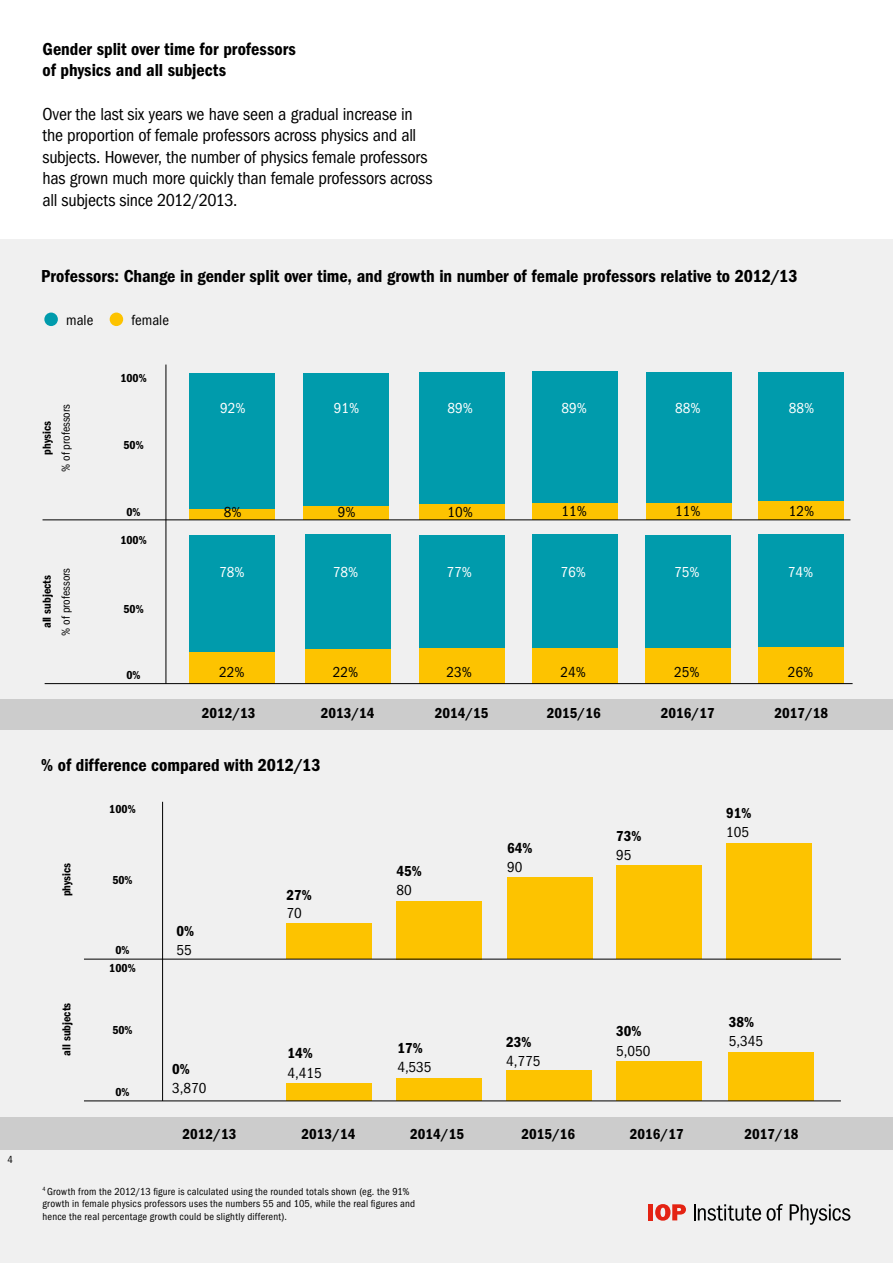
<style>
.page{position:relative;width:893px;height:1263px;background:#fff}
.page>*{position:absolute;margin:0;border:0;box-sizing:border-box;transform-origin:0 0}
.t1{font:condensed 18px/21.6px "ITC Franklin Gothic Std";letter-spacing:-.01em;color:#000}
.t2{font:18px/21.6px "ITC Franklin Gothic Std Dm Cd";color:#000}
.t3{font:15px "ITC Franklin Gothic Std Dm Cd";color:#000}
.t4{font:condensed 15px "ITC Franklin Gothic Std";color:#000}
.t5{font:condensed 15px "ITC Franklin Gothic Std";color:#fff}
.t6{font:12px "ITC Franklin Gothic Std Dm Cd";color:#000}
.t7{font:condensed 12px "ITC Franklin Gothic Std";color:#000}
.t8{font:condensed 10.5px/12.6px "ITC Franklin Gothic Std";letter-spacing:.02em;color:#000}
</style>
<div class="page">
<div style="left:0;top:239px;width:893px;height:1024px;background:#f0f0f0"></div>
<div style="left:0;top:699px;width:893px;height:30px;background:#ccc"></div>
<div style="left:44px;top:313px;width:14px;height:13px;background:#009bac;border-radius:50%"></div>
<hr style="left:166px;top:365px;width:1px;height:319px;background:#000">
<div style="left:189px;top:373px;width:86px;height:136px;background:#009bac"></div>
<div style="left:189px;top:509px;width:85px;height:11px;background:#fdc300"></div>
<div style="left:303px;top:373px;width:86px;height:134px;background:#009bac"></div>
<div style="left:303px;top:507px;width:86px;height:13px;background:#fdc300"></div>
<div style="left:419px;top:372px;width:85px;height:132px;background:#009bac"></div>
<div style="left:419px;top:504px;width:85px;height:16px;background:#fdc300"></div>
<div style="left:532px;top:372px;width:85px;height:131px;background:#009bac"></div>
<div style="left:532px;top:503px;width:85px;height:17px;background:#fdc300"></div>
<div style="left:646px;top:373px;width:85px;height:131px;background:#009bac"></div>
<div style="left:646px;top:504px;width:85px;height:16px;background:#fdc300"></div>
<div style="left:758px;top:372px;width:86px;height:129px;background:#009bac"></div>
<div style="left:758px;top:501px;width:86px;height:19px;background:#fdc300"></div>
<div style="left:189px;top:535px;width:86px;height:117px;background:#009bac"></div>
<div style="left:189px;top:652px;width:85px;height:32px;background:#fdc300"></div>
<div style="left:305px;top:535px;width:85px;height:115px;background:#009bac"></div>
<div style="left:305px;top:650px;width:85px;height:34px;background:#fdc300"></div>
<div style="left:419px;top:535px;width:85px;height:113px;background:#009bac"></div>
<div style="left:419px;top:648px;width:85px;height:36px;background:#fdc300"></div>
<div style="left:532px;top:535px;width:85px;height:114px;background:#009bac"></div>
<div style="left:532px;top:648px;width:85px;height:36px;background:#fdc300"></div>
<div style="left:645px;top:535px;width:85px;height:113px;background:#009bac"></div>
<div style="left:645px;top:648px;width:85px;height:36px;background:#fdc300"></div>
<div style="left:759px;top:535px;width:85px;height:112px;background:#009bac"></div>
<div style="left:759px;top:647px;width:85px;height:37px;background:#fdc300"></div>
<hr style="left:162px;top:802px;width:1px;height:299px;background:#000">
<div style="left:286px;top:923px;width:86px;height:36px;background:#fdc300"></div>
<div style="left:396px;top:901px;width:85px;height:58px;background:#fdc300"></div>
<div style="left:507px;top:877px;width:85px;height:82px;background:#fdc300"></div>
<div style="left:616px;top:865px;width:85px;height:94px;background:#fdc300"></div>
<div style="left:726px;top:843px;width:85px;height:116px;background:#fdc300"></div>
<div style="left:286px;top:1083px;width:85px;height:18px;background:#fdc300"></div>
<div style="left:396px;top:1078px;width:85px;height:23px;background:#fdc300"></div>
<div style="left:506px;top:1070px;width:85px;height:31px;background:#fdc300"></div>
<div style="left:616px;top:1061px;width:85px;height:40px;background:#fdc300"></div>
<div style="left:729px;top:1052px;width:85px;height:49px;background:#fdc300"></div>
<div style="left:110px;top:313px;width:13px;height:13px;background:#fdc300;border-radius:50%"></div>
<hr style="left:43px;top:520px;width:807px;height:1px;background:#000">
<hr style="left:84px;top:959px;width:757px;height:1px;background:#000">
<div style="left:0;top:1117px;width:893px;height:32px;background:#ccc"></div>
<hr style="left:45px;top:683px;width:808px;height:1px;background:#000">
<hr style="left:84px;top:1101px;width:757px;height:1px;background:#000">
<div style="left:648px;top:1204px;width:5px;height:16px;background:#e42313"></div>
<svg style="left:655px;top:1204px;width:31px;height:17px"></svg>
<svg style="left:767px;top:1204px;width:16px;height:17px"></svg>
<svg style="left:790px;top:1204px;width:60px;height:21px"></svg>
<svg style="left:694px;top:1204px;width:67px;height:17px"></svg>
<p class="t8" style="left:7px;top:1153px;width:7px">4</p>
<p class="t2" style="left:43px;top:38px;width:255px">Gender split over time for professors of physics and all subjects</p>
<p class="t1" style="left:43px;top:103px;width:392px">Over the last six years we have seen a gradual increase in the proportion of female professors across physics and all subjects. However, the number of physics female professors has grown much more quickly than female professors across all subjects since 2012/2013.</p>
<p class="t2" style="left:41px;top:266px;width:758px">Professors: Change in gender split over time, and growth in number of female professors relative to 2012/13</p>
<p class="t4" style="left:66px;top:312px;width:29px">male</p>
<p class="t4" style="left:131px;top:312px;width:39px">female</p>
<p class="t6" style="left:40px;top:455px;width:35px;rotate:-90deg">physics</p>
<p class="t7" style="left:59px;top:472px;width:69px;rotate:-90deg">% of professors</p>
<p class="t6" style="left:40px;top:628px;width:55px;rotate:-90deg">all subjects</p>
<p class="t7" style="left:59px;top:636px;width:69px;rotate:-90deg">% of professors</p>
<p class="t6" style="left:120px;top:371px;width:28px">100%</p>
<p class="t6" style="left:123px;top:438px;width:22px">50%</p>
<p class="t6" style="left:126px;top:505px;width:16px">0%</p>
<p class="t6" style="left:120px;top:533px;width:28px">100%</p>
<p class="t6" style="left:123px;top:602px;width:22px">50%</p>
<p class="t6" style="left:126px;top:668px;width:16px">0%</p>
<p class="t5" style="left:220px;top:400px;width:27px">92%</p>
<p class="t5" style="left:334px;top:400px;width:27px">91%</p>
<p class="t5" style="left:448px;top:400px;width:27px">89%</p>
<p class="t5" style="left:561px;top:400px;width:27px">89%</p>
<p class="t5" style="left:675px;top:400px;width:27px">88%</p>
<p class="t5" style="left:789px;top:400px;width:27px">88%</p>
<p class="t4" style="left:224px;top:503px;width:19px">8%</p>
<p class="t4" style="left:338px;top:503px;width:19px">9%</p>
<p class="t4" style="left:448px;top:503px;width:27px">10%</p>
<p class="t4" style="left:561px;top:502px;width:27px">11%</p>
<p class="t4" style="left:675px;top:502px;width:27px">11%</p>
<p class="t4" style="left:789px;top:502px;width:27px">12%</p>
<p class="t5" style="left:219px;top:563px;width:27px">78%</p>
<p class="t5" style="left:333px;top:563px;width:27px">78%</p>
<p class="t5" style="left:447px;top:563px;width:27px">77%</p>
<p class="t5" style="left:560px;top:563px;width:27px">76%</p>
<p class="t5" style="left:674px;top:563px;width:27px">75%</p>
<p class="t5" style="left:788px;top:563px;width:27px">74%</p>
<p class="t4" style="left:219px;top:664px;width:27px">22%</p>
<p class="t4" style="left:333px;top:664px;width:27px">22%</p>
<p class="t4" style="left:447px;top:664px;width:27px">23%</p>
<p class="t4" style="left:560px;top:664px;width:27px">24%</p>
<p class="t4" style="left:674px;top:664px;width:27px">25%</p>
<p class="t4" style="left:788px;top:664px;width:27px">26%</p>
<p class="t3" style="left:202px;top:705px;width:55px">2012/13</p>
<p class="t3" style="left:321px;top:705px;width:55px">2013/14</p>
<p class="t3" style="left:435px;top:705px;width:55px">2014/15</p>
<p class="t3" style="left:547px;top:705px;width:55px">2015/16</p>
<p class="t3" style="left:661px;top:705px;width:55px">2016/17</p>
<p class="t3" style="left:774px;top:705px;width:55px">2017/18</p>
<p class="t2" style="left:41px;top:755px;width:281px">% of difference compared with 2012/13</p>
<p class="t6" style="left:60px;top:896px;width:35px;rotate:-90deg">physics</p>
<p class="t6" style="left:60px;top:1056px;width:55px;rotate:-90deg">all subjects</p>
<p class="t6" style="left:109px;top:802px;width:28px">100%</p>
<p class="t6" style="left:112px;top:873px;width:22px">50%</p>
<p class="t6" style="left:115px;top:943px;width:16px">0%</p>
<p class="t6" style="left:109px;top:961px;width:28px">100%</p>
<p class="t6" style="left:112px;top:1023px;width:22px">50%</p>
<p class="t6" style="left:115px;top:1085px;width:16px">0%</p>
<p class="t3" style="left:176px;top:922px;width:19px">0%</p>
<p class="t4" style="left:176px;top:941px;width:17px">55</p>
<p class="t3" style="left:172px;top:1060px;width:19px">0%</p>
<p class="t4" style="left:172px;top:1079px;width:36px">3,870</p>
<p class="t3" style="left:286px;top:887px;width:27px">27%</p>
<p class="t4" style="left:286px;top:905px;width:17px">70</p>
<p class="t3" style="left:287px;top:1045px;width:27px">14%</p>
<p class="t4" style="left:287px;top:1064px;width:36px">4,415</p>
<p class="t3" style="left:396px;top:863px;width:27px">45%</p>
<p class="t4" style="left:396px;top:882px;width:17px">80</p>
<p class="t3" style="left:397px;top:1039px;width:27px">17%</p>
<p class="t4" style="left:397px;top:1059px;width:36px">4,535</p>
<p class="t3" style="left:507px;top:839px;width:27px">64%</p>
<p class="t4" style="left:507px;top:858px;width:17px">90</p>
<p class="t3" style="left:506px;top:1034px;width:27px">23%</p>
<p class="t4" style="left:506px;top:1052px;width:36px">4,775</p>
<p class="t3" style="left:616px;top:827px;width:27px">73%</p>
<p class="t4" style="left:616px;top:846px;width:17px">95</p>
<p class="t3" style="left:616px;top:1022px;width:27px">30%</p>
<p class="t4" style="left:616px;top:1042px;width:36px">5,050</p>
<p class="t3" style="left:726px;top:805px;width:27px">91%</p>
<p class="t4" style="left:726px;top:824px;width:24px">105</p>
<p class="t3" style="left:729px;top:1013px;width:27px">38%</p>
<p class="t4" style="left:729px;top:1033px;width:36px">5,345</p>
<p class="t3" style="left:183px;top:1125px;width:55px">2012/13</p>
<p class="t3" style="left:302px;top:1125px;width:55px">2013/14</p>
<p class="t3" style="left:410px;top:1125px;width:55px">2014/15</p>
<p class="t3" style="left:521px;top:1125px;width:55px">2015/16</p>
<p class="t3" style="left:630px;top:1125px;width:55px">2016/17</p>
<p class="t3" style="left:745px;top:1125px;width:55px">2017/18</p>
<p class="t8" style="left:43px;top:1185px;width:374px"><sup>4</sup> Growth from the 2012/13 figure is calculated using the rounded totals shown (eg. the 91% growth in female physics professors uses the numbers 55 and 105, while the real figures and hence the real percentage growth could be slightly different).</p>
</div>
